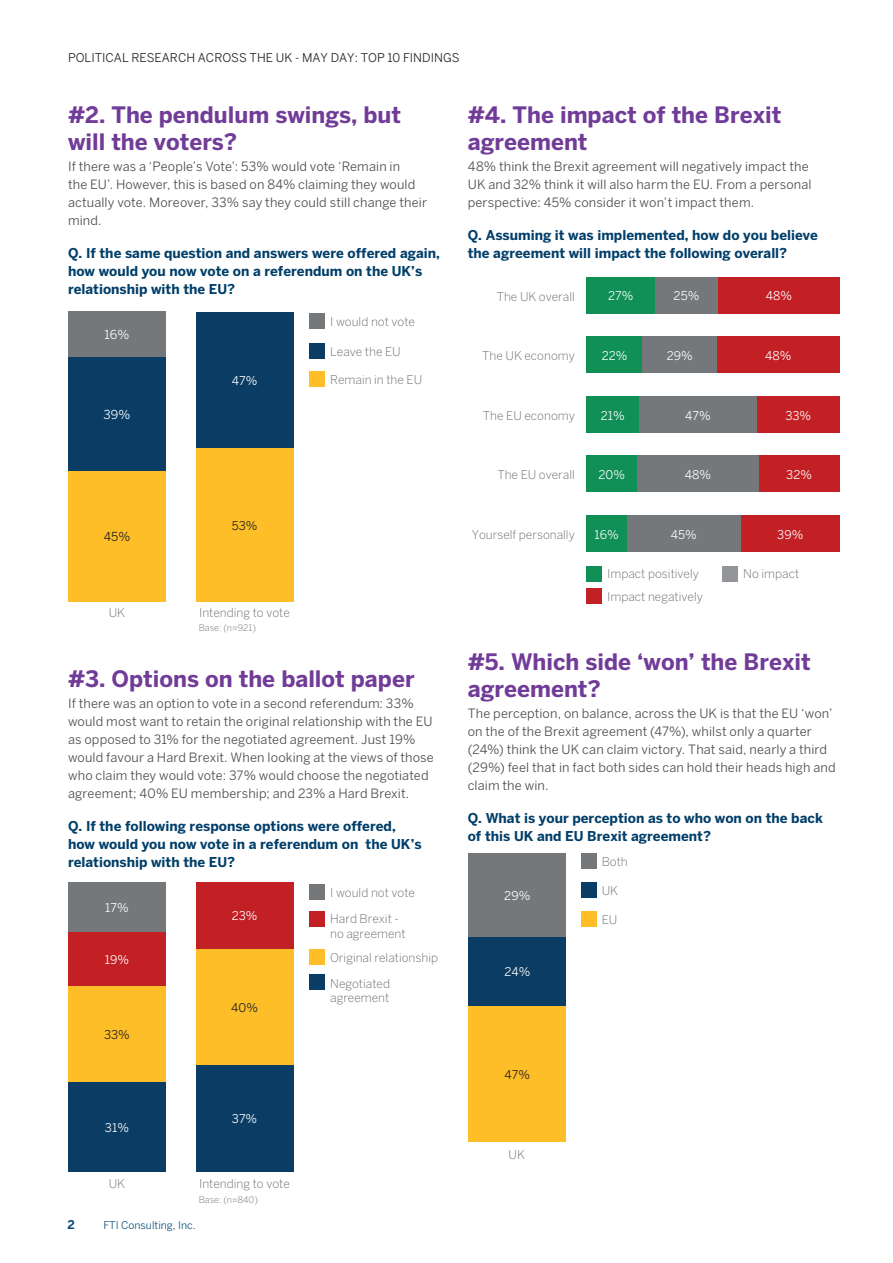
<style>
.page{position:relative;width:893px;height:1263px;background:#fff}
.page>*{position:absolute;margin:0;border:0;box-sizing:border-box;transform-origin:0 0}
.First_subhead{font:700 22.5px/27px "Benton Sans";color:#713c98}
.Graph_Title{font:700 13.5px/18px "Benton Sans";color:#003e69}
.Body_text{font:12.75px/18px "Benton Sans";letter-spacing:.01em;color:#4b4c4d}
.t1{font:12.3px "Benton Sans";color:#fff}
.t2{font:12.3px "Benton Sans";color:#231f20}
.t3{font:300 12px/26.2px "Benton Sans";color:#6c6d70}
.t4{font:12px "Benton Sans";letter-spacing:.005em;color:#fff}
.Running_Head{font:12px "Benton Sans";color:#231f20}
.Folio{font:700 12px "Benton Sans";color:#0a5079}
.Folio-2{font:10.5px "Benton Sans";color:#0a5079}
.t5{font:300 9px "Benton Sans";color:#6c6d70}
</style>
<div class="page">
<div style="left:309px;top:885px;width:15px;height:15px;background:#75787a"></div>
<div style="left:309px;top:911px;width:15px;height:15px;background:#c22025"></div>
<div style="left:309px;top:949px;width:15px;height:16px;background:#fdbe28"></div>
<div style="left:309px;top:975px;width:15px;height:15px;background:#0b3c63"></div>
<div style="left:68px;top:1082px;width:98px;height:89px;background:#0b3c63"></div>
<div style="left:68px;top:986px;width:98px;height:96px;background:#fdbe28"></div>
<div style="left:68px;top:931px;width:98px;height:55px;background:#c22025"></div>
<div style="left:68px;top:882px;width:98px;height:49px;background:#75787a"></div>
<div style="left:196px;top:1064px;width:97px;height:107px;background:#0b3c63"></div>
<div style="left:196px;top:949px;width:97px;height:115px;background:#fdbe28"></div>
<div style="left:196px;top:882px;width:97px;height:67px;background:#c22025"></div>
<div style="left:309px;top:314px;width:15px;height:15px;background:#75787a"></div>
<div style="left:309px;top:343px;width:15px;height:15px;background:#0b3c63"></div>
<div style="left:309px;top:372px;width:15px;height:15px;background:#fdbe28"></div>
<div style="left:68px;top:471px;width:98px;height:130px;background:#fdbe28"></div>
<div style="left:68px;top:357px;width:98px;height:114px;background:#0b3c63"></div>
<div style="left:68px;top:311px;width:98px;height:46px;background:#75787a"></div>
<div style="left:196px;top:448px;width:97px;height:153px;background:#fdbe28"></div>
<div style="left:196px;top:312px;width:97px;height:136px;background:#0b3c63"></div>
<div style="left:586px;top:589px;width:15px;height:15px;background:#c22025"></div>
<div style="left:722px;top:566px;width:15px;height:15px;background:#939598"></div>
<div style="left:586px;top:566px;width:15px;height:15px;background:#108f56"></div>
<div style="left:586px;top:515px;width:41px;height:37px;background:#108f56"></div>
<div style="left:586px;top:455px;width:51px;height:37px;background:#108f56"></div>
<div style="left:586px;top:396px;width:53px;height:37px;background:#108f56"></div>
<div style="left:586px;top:336px;width:57px;height:37px;background:#108f56"></div>
<div style="left:586px;top:277px;width:69px;height:36px;background:#108f56"></div>
<div style="left:627px;top:515px;width:114px;height:37px;background:#75787a"></div>
<div style="left:637px;top:455px;width:122px;height:37px;background:#75787a"></div>
<div style="left:639px;top:396px;width:118px;height:37px;background:#75787a"></div>
<div style="left:643px;top:336px;width:74px;height:37px;background:#75787a"></div>
<div style="left:655px;top:277px;width:63px;height:36px;background:#75787a"></div>
<div style="left:741px;top:515px;width:99px;height:37px;background:#c22025"></div>
<div style="left:759px;top:455px;width:81px;height:37px;background:#c22025"></div>
<div style="left:757px;top:396px;width:83px;height:37px;background:#c22025"></div>
<div style="left:717px;top:336px;width:123px;height:37px;background:#c22025"></div>
<div style="left:718px;top:277px;width:122px;height:36px;background:#c22025"></div>
<div style="left:581px;top:853px;width:16px;height:16px;background:#75787a"></div>
<div style="left:581px;top:882px;width:16px;height:16px;background:#0b3c63"></div>
<div style="left:581px;top:911px;width:16px;height:15px;background:#fdbe28"></div>
<div style="left:468px;top:1006px;width:98px;height:136px;background:#fdbe28"></div>
<div style="left:468px;top:937px;width:98px;height:69px;background:#0b3c63"></div>
<div style="left:468px;top:853px;width:98px;height:84px;background:#75787a"></div>
<p class="Running_Head" style="left:68px;top:51px;width:393px">POLITICAL RESEARCH ACROSS THE UK - MAY DAY: TOP 10 FINDINGS</p>
<p class="First_subhead" style="left:68px;top:101px;width:335px">#2. The pendulum swings, but will the voters?</p>
<p class="Body_text" style="left:68px;top:157px;width:361px">If there was a ‘People’s Vote’: 53% would vote ‘Remain in<br>the EU’. However, this is based on 84% claiming they would actually vote. Moreover, 33% say they could still change their mind.</p>
<p class="Graph_Title" style="left:68px;top:244px;width:373px">Q. If the same question and answers were offered again, how would you now vote on a referendum on the UK’s relationship with the EU?</p>
<p class="t1" style="left:105px;top:327px;width:26px">16%</p>
<p class="t1" style="left:104px;top:407px;width:28px">39%</p>
<p class="t4" style="left:232px;top:373px;width:27px">47%</p>
<p class="t3" style="left:330px;top:309px;width:86px">I would not vote</p>
<p class="t3" style="left:330px;top:338px;width:72px">Leave the EU</p>
<p class="t3" style="left:330px;top:367px;width:94px">Remain in the EU</p>
<p class="First_subhead" style="left:468px;top:101px;width:315px">#4. The impact of the Brexit agreement</p>
<p class="Body_text" style="left:468px;top:157px;width:345px">48% think the Brexit agreement will negatively impact the<br>UK and 32% think it will also harm the EU. From a personal perspective: 45% consider it won’t impact them.</p>
<p class="Graph_Title" style="left:468px;top:226px;width:352px">Q. Assuming it was implemented, how do you believe the agreement will impact the following overall?</p>
<p class="t3" style="left:497px;top:283px;width:80px">The UK overall</p>
<p class="t4" style="left:608px;top:289px;width:27px">27%</p>
<p class="t4" style="left:674px;top:289px;width:27px">25%</p>
<p class="t4" style="left:766px;top:289px;width:28px">48%</p>
<p class="t3" style="left:482px;top:342px;width:94px">The UK economy</p>
<p class="t4" style="left:602px;top:349px;width:27px">22%</p>
<p class="t4" style="left:667px;top:349px;width:28px">29%</p>
<p class="t4" style="left:765px;top:349px;width:28px">48%</p>
<p class="t3" style="left:483px;top:402px;width:93px">The EU economy</p>
<p class="t4" style="left:601px;top:408px;width:25px">21%</p>
<p class="t4" style="left:685px;top:408px;width:27px">47%</p>
<p class="t4" style="left:785px;top:408px;width:27px">33%</p>
<p class="t2" style="left:104px;top:529px;width:28px">45%</p>
<p class="Running_Head" style="left:232px;top:518px;width:27px">53%</p>
<p class="t3" style="left:109px;top:600px;width:18px">UK</p>
<p class="t3" style="left:199px;top:600px;width:92px">Intending to vote</p>
<p class="t5" style="left:199px;top:623px;width:59px">Base: (n=921)</p>
<p class="First_subhead" style="left:68px;top:665px;width:348px">#3. Options on the ballot paper</p>
<p class="Body_text" style="left:68px;top:694px;width:367px">If there was an option to vote in a second referendum: 33% would most want to retain the original relationship with the EU as opposed to 31% for the negotiated agreement. Just 19% would favour a Hard Brexit. When looking at the views of those who claim they would vote: 37% would choose the negotiated agreement; 40% EU membership; and 23% a Hard Brexit.</p>
<p class="Graph_Title" style="left:68px;top:816px;width:355px">Q. If the following response options were offered, how would you now vote in a referendum on the UK’s relationship with the EU?</p>
<p class="t3" style="left:330px;top:880px;width:86px">I would not vote<br>Hard Brexit -</p>
<p class="t3" style="left:330px;top:921px;width:109px;line-height:24px">no agreement<br>Original relationship</p>
<p class="t3" style="left:330px;top:976px;width:61px;line-height:14.4px">Negotiated agreement</p>
<p class="t4" style="left:105px;top:900px;width:25px">17%</p>
<p class="t4" style="left:232px;top:909px;width:27px">23%</p>
<p class="t4" style="left:105px;top:952px;width:26px">19%</p>
<p class="Running_Head" style="left:231px;top:1000px;width:28px">40%</p>
<p class="Running_Head" style="left:104px;top:1027px;width:27px">33%</p>
<p class="t4" style="left:105px;top:1120px;width:25px">31%</p>
<p class="t3" style="left:109px;top:1171px;width:18px">UK</p>
<p class="t4" style="left:232px;top:1111px;width:27px">37%</p>
<p class="t3" style="left:199px;top:1171px;width:92px">Intending to vote</p>
<p class="t5" style="left:199px;top:1194px;width:61px">Base: (n=840)</p>
<p class="Folio" style="left:68px;top:1217px;width:9px">2</p>
<p class="Folio-2" style="left:103px;top:1218px;width:94px">FTI Consulting, Inc.</p>
<p class="t3" style="left:497px;top:462px;width:79px">The EU overall</p>
<p class="t3" style="left:472px;top:521px;width:105px">Yourself personally</p>
<p class="t4" style="left:598px;top:468px;width:28px">20%</p>
<p class="t4" style="left:595px;top:527px;width:26px">16%</p>
<p class="t4" style="left:685px;top:468px;width:28px">48%</p>
<p class="t4" style="left:671px;top:527px;width:27px">45%</p>
<p class="t4" style="left:786px;top:468px;width:27px">32%</p>
<p class="t4" style="left:777px;top:527px;width:28px">39%</p>
<p class="t3" style="left:607px;top:560px;width:93px">Impact positively</p>
<p class="t3" style="left:743px;top:560px;width:57px">No impact</p>
<p class="t3" style="left:607px;top:584px;width:97px">Impact negatively</p>
<p class="First_subhead" style="left:468px;top:648px;width:344px">#5. Which side ‘won’ the Brexit agreement?</p>
<p class="Body_text" style="left:468px;top:704px;width:369px">The perception, on balance, across the UK is that the EU ‘won’ on the of the Brexit agreement (47%), whilst only a quarter (24%) think the UK can claim victory. That said, nearly a third (29%) feel that in fact both sides can hold their heads high and claim the win.</p>
<p class="Graph_Title" style="left:468px;top:809px;width:357px">Q. What is your perception as to who won on the back of this UK and EU Brexit agreement?</p>
<p class="t4" style="left:504px;top:888px;width:28px">29%</p>
<p class="t4" style="left:504px;top:965px;width:28px">24%</p>
<p class="Running_Head" style="left:505px;top:1067px;width:27px">47%</p>
<p class="t3" style="left:509px;top:1141px;width:18px">UK</p>
<p class="t3" style="left:602px;top:848px;width:28px">Both</p>
<p class="t3" style="left:602px;top:877px;width:18px">UK</p>
<p class="t3" style="left:602px;top:906px;width:17px">EU</p>
</div>
